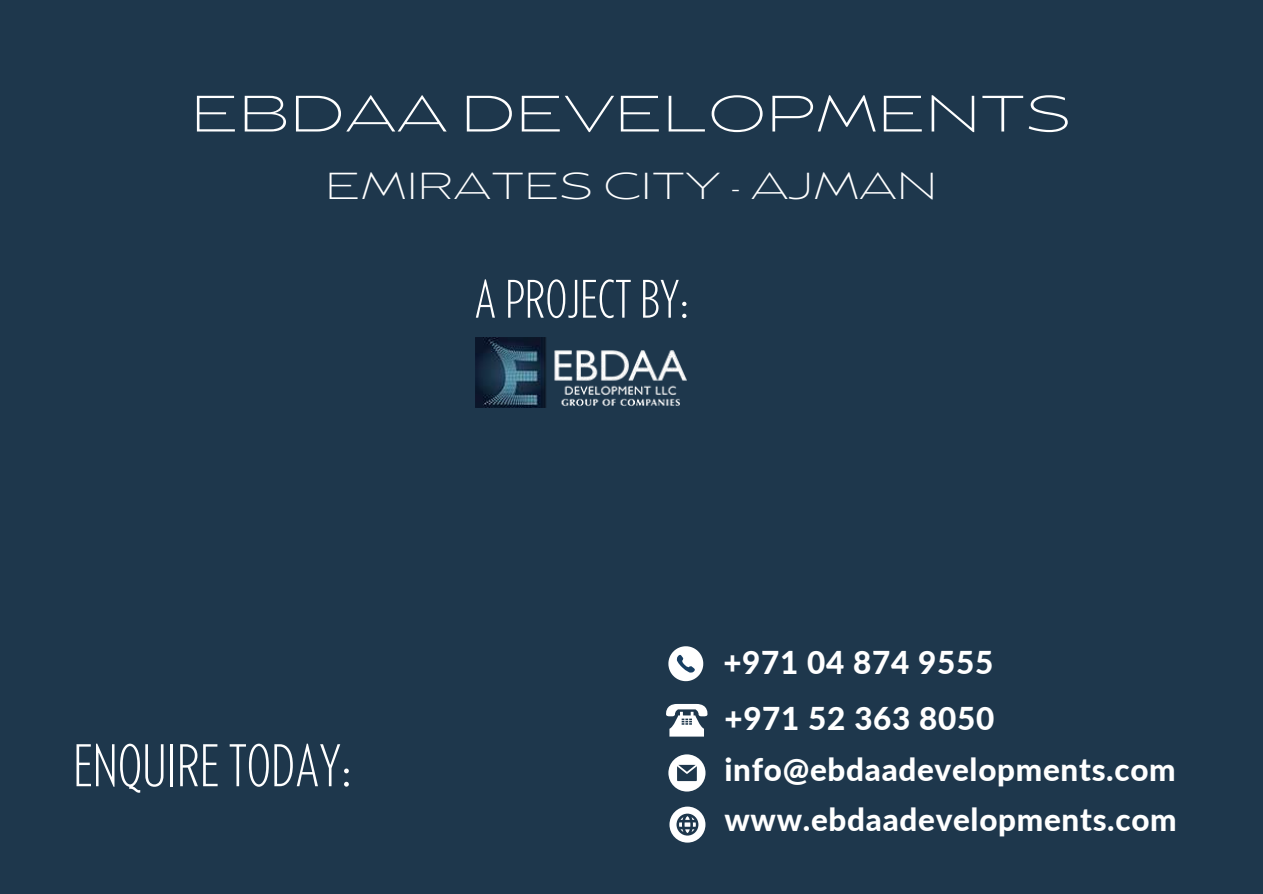
<style>
.page{position:relative;width:1263px;height:894px;background:#fff}
.page>*{position:absolute;margin:0;border:0;box-sizing:border-box;transform-origin:0 0}
.t1{font:200 condensed 60px "Balgin";color:#fff}
.t2{font:200 condensed 54px "Balgin";color:#fff}
.t3{font:200 expanded 51px "Balgin";color:#fff}
.t4{font:200 expanded 37.5px "Balgin";color:#fff}
.t5{font:800 31.5px/50.4px "Lato";letter-spacing:.02em;color:#fff}
</style>
<div class="page">
<div style="left:0;top:0;width:1263px;height:893px;background:#1e374c"></div>
<img style="left:476px;top:337px;width:211px;height:71px">
<svg style="left:668px;top:754px;width:37px;height:37px"></svg>
<svg style="left:669px;top:806px;width:36px;height:36px"></svg>
<svg style="left:668px;top:646px;width:35px;height:35px"></svg>
<svg style="left:666px;top:704px;width:42px;height:32px"></svg>
<h3 class="t3" style="left:191px;top:93px;width:882px">EBDAA DEVELOPMENTS</h3>
<p class="t4" style="left:326px;top:171px;width:613px">EMIRATES CITY - AJMAN</p>
<h2 class="t2" style="left:474px;top:277px;width:217px">A PROJECT BY:</h2>
<h1 class="t1" style="left:73px;top:741px;width:280px">ENQUIRE TODAY:</h1>
<p class="t5" style="left:723px;top:636px;width:271px">+971 04 874 9555</p>
<p class="t5" style="left:724px;top:692px;width:454px">+971 52 363 8050 info@ebdaadevelopments.com www.ebdaadevelopments.com</p>
</div>
